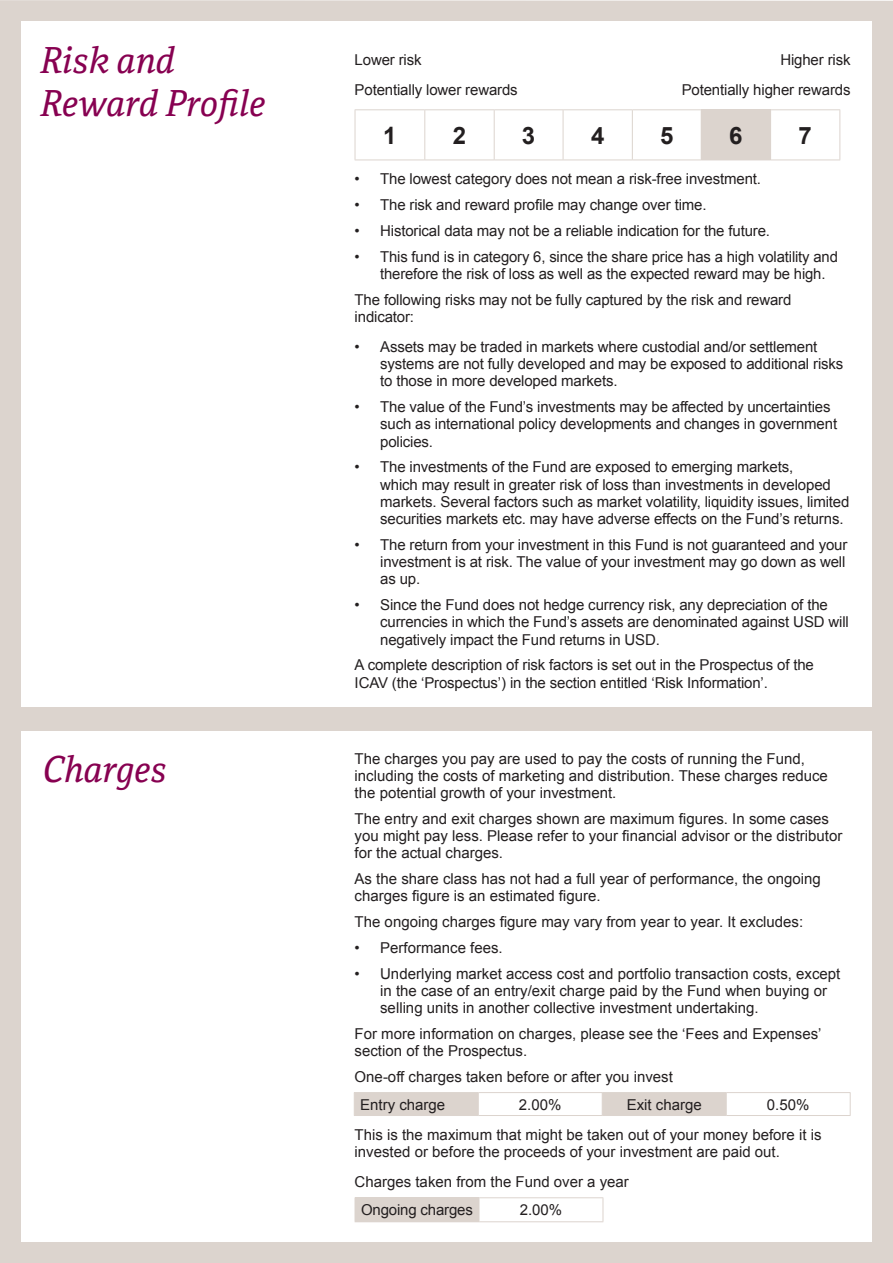
<style>
.page{position:relative;width:893px;height:1263px;background:#dcd4ce}
.page>*{position:absolute;margin:0;border:0;box-sizing:border-box;transform-origin:0 0}
.t1{font:italic 36px/43.2px "Cordale Corp";letter-spacing:-.005em;color:#870151}
.t2{font:700 24px "Arial";color:#231f20}
.t3{font:15px/17.2px "Arial";letter-spacing:-.01em;color:#231f20}
</style>
<div class="page">
<div style="left:21px;top:21px;width:851px;height:686px;background:#fff"></div>
<svg style="left:356px;top:110px;width:483px;height:50px"></svg>
<div style="left:701px;top:110px;width:70px;height:50px;background:#dcd4ce"></div>
<hr style="left:355px;top:109px;width:70px;height:1px;background:#dcd4ce">
<hr style="left:355px;top:110px;width:1px;height:50px;background:#dcd4ce">
<hr style="left:425px;top:109px;width:69px;height:1px;background:#dcd4ce">
<hr style="left:424px;top:110px;width:1px;height:50px;background:#dcd4ce">
<hr style="left:494px;top:109px;width:69px;height:1px;background:#dcd4ce">
<hr style="left:494px;top:110px;width:1px;height:50px;background:#dcd4ce">
<hr style="left:563px;top:109px;width:69px;height:1px;background:#dcd4ce">
<hr style="left:563px;top:110px;width:1px;height:50px;background:#dcd4ce">
<hr style="left:632px;top:109px;width:69px;height:1px;background:#dcd4ce">
<hr style="left:632px;top:110px;width:1px;height:50px;background:#dcd4ce">
<hr style="left:701px;top:109px;width:70px;height:1px;background:#dcd4ce">
<hr style="left:771px;top:109px;width:69px;height:1px;background:#dcd4ce">
<hr style="left:839px;top:110px;width:1px;height:50px;background:#dcd4ce">
<hr style="left:355px;top:160px;width:70px;height:1px;background:#dcd4ce">
<hr style="left:425px;top:160px;width:69px;height:1px;background:#dcd4ce">
<hr style="left:494px;top:160px;width:69px;height:1px;background:#dcd4ce">
<hr style="left:563px;top:160px;width:69px;height:1px;background:#dcd4ce">
<hr style="left:632px;top:160px;width:69px;height:1px;background:#dcd4ce">
<hr style="left:701px;top:160px;width:70px;height:1px;background:#dcd4ce">
<hr style="left:771px;top:160px;width:69px;height:1px;background:#dcd4ce">
<div style="left:21px;top:731px;width:851px;height:511px;background:#fff"></div>
<hr style="left:726px;top:1092px;width:125px;height:1px;background:#dcd4ce">
<svg style="left:354px;top:1092px;width:373px;height:23px"></svg>
<svg style="left:850px;top:1093px;width:1px;height:22px"></svg>
<hr style="left:354px;top:1115px;width:124px;height:1px;background:#dcd4ce">
<hr style="left:478px;top:1115px;width:124px;height:1px;background:#dcd4ce">
<hr style="left:602px;top:1115px;width:124px;height:1px;background:#dcd4ce">
<hr style="left:726px;top:1115px;width:125px;height:1px;background:#dcd4ce">
<div style="left:355px;top:1198px;width:124px;height:24px;background:#dcd4ce"></div>
<hr style="left:355px;top:1197px;width:124px;height:1px;background:#dcd4ce">
<hr style="left:479px;top:1197px;width:124px;height:1px;background:#dcd4ce">
<svg style="left:479px;top:1198px;width:1px;height:23px"></svg>
<svg style="left:603px;top:1198px;width:1px;height:23px"></svg>
<hr style="left:479px;top:1221px;width:124px;height:1px;background:#dcd4ce">
<h1 class="t1" style="left:40px;top:38px;width:226px">Risk and<br>Reward Profile</h1>
<h1 class="t1" style="left:43px;top:748px;width:126px">Charges</h1>
<p class="t3" style="left:355px;top:51px;width:68px">Lower risk</p>
<p class="t3" style="left:355px;top:81px;width:165px">Potentially lower rewards</p>
<p class="t3" style="left:780px;top:51px;width:72px">Higher risk</p>
<p class="t3" style="left:682px;top:81px;width:170px">Potentially higher rewards</p>
<p class="t3" style="left:355px;top:171px;width:7px">•</p>
<p class="t3" style="left:355px;top:196px;width:7px">•</p>
<p class="t3" style="left:355px;top:222px;width:7px">•</p>
<h2 class="t2" style="left:383px;top:119px;width:15px">1</h2>
<p class="t3" style="left:380px;top:171px;width:382px">The lowest category does not mean a risk-free investment.</p>
<h2 class="t2" style="left:453px;top:119px;width:15px">2</h2>
<h2 class="t2" style="left:522px;top:119px;width:15px">3</h2>
<h2 class="t2" style="left:591px;top:119px;width:15px">4</h2>
<h2 class="t2" style="left:729px;top:119px;width:15px">6</h2>
<h2 class="t2" style="left:660px;top:119px;width:15px">5</h2>
<p class="t3" style="left:380px;top:196px;width:328px">The risk and reward profile may change over time.</p>
<p class="t3" style="left:380px;top:222px;width:391px">Historical data may not be a reliable indication for the future.</p>
<h2 class="t2" style="left:799px;top:119px;width:15px">7</h2>
<p class="t3" style="left:380px;top:248px;width:459px">This fund is in category 6, since the share price has a high volatility and</p>
<p class="t3" style="left:355px;top:248px;width:7px">•</p>
<p class="t3" style="left:355px;top:261px;width:472px;line-height:25.8px;text-indent:26px">therefore the risk of loss as well as the expected reward may be high.<br>The following risks may not be fully captured by the risk and reward</p>
<p class="t3" style="left:380px;top:302px;width:439px;line-height:30px;text-indent:-26px">indicator:<br>Assets may be traded in markets where custodial and/or settlement</p>
<p class="t3" style="left:355px;top:338px;width:7px">•</p>
<p class="t3" style="left:355px;top:398px;width:7px">•</p>
<p class="t3" style="left:355px;top:459px;width:7px">•</p>
<p class="t3" style="left:355px;top:536px;width:7px">•</p>
<p class="t3" style="left:355px;top:596px;width:7px">•</p>
<p class="t3" style="left:380px;top:355px;width:465px">systems are not fully developed and may be exposed to additional risks to those in more developed markets.</p>
<p class="t3" style="left:380px;top:398px;width:452px">The value of the Fund s’ investments may be affected by uncertainties</p>
<p class="t3" style="left:380px;top:416px;width:458px">such as international policy developments and changes in government policies.</p>
<p class="t3" style="left:380px;top:459px;width:415px">The investments of the Fund are exposed to emerging markets,</p>
<p class="t3" style="left:380px;top:476px;width:471px">which may result in greater risk of loss than investments in developed markets. Several factors such as market volatility, liquidity issues, limited securities markets etc. may have adverse effects on the Fund s’ returns.</p>
<p class="t3" style="left:380px;top:536px;width:469px">The return from your investment in this Fund is not guaranteed and your</p>
<p class="t3" style="left:380px;top:553px;width:467px">investment is at risk. The value of your investment may go down as well as up.</p>
<p class="t3" style="left:380px;top:596px;width:449px">Since the Fund does not hedge currency risk, any depreciation of the</p>
<p class="t3" style="left:380px;top:614px;width:470px">currencies in which the Fund s’ assets are denominated against USD will negatively impact the Fund returns in USD.</p>
<p class="t3" style="left:355px;top:657px;width:461px">A complete description of risk factors is set out in the Prospectus of the<br>ICAV (the ‘Prospectus’) in the section entitled ‘Risk Information .‘</p>
<p class="t3" style="left:355px;top:750px;width:475px">The charges you pay are used to pay the costs of running the Fund, including the costs of marketing and distribution. These charges reduce the potential growth of your investment.</p>
<p class="t3" style="left:355px;top:810px;width:489px">The entry and exit charges shown are maximum figures In. some cases you might pay less. Please refer to your financial advisor or the distributor for the actual charges.</p>
<p class="t3" style="left:355px;top:870px;width:468px">As the share class has not had a full year of performance, the ongoing charges figure is an estimated figure.</p>
<p class="t3" style="left:380px;top:909px;width:425px;line-height:25.8px;text-indent:-26px">The ongoing charges figure may vary from year to year It. excludes:<br>Performance fees.</p>
<p class="t3" style="left:355px;top:939px;width:7px">•</p>
<p class="t3" style="left:355px;top:965px;width:7px">•</p>
<p class="t3" style="left:380px;top:965px;width:462px">Underlying market access cost and portfolio transaction costs, except</p>
<p class="t3" style="left:380px;top:982px;width:448px">in the case of an entry/exit charge paid by the Fund when buying or selling units in another collective investment undertaking.</p>
<p class="t3" style="left:355px;top:1025px;width:468px">For more information on charges, please see the ‘Fees and Expenses‘ section of the Prospectus.</p>
<p class="t3" style="left:355px;top:1068px;width:320px">One-off charges taken before or after you invest</p>
<p class="t3" style="left:767px;top:1096px;width:44px">0.50%</p>
<p class="t3" style="left:519px;top:1096px;width:44px">2.00%</p>
<p class="t3" style="left:355px;top:1089px;width:468px;line-height:30.3px;text-indent:6px">Entry charge<br>This is the maximum that might be taken out of your money before isit</p>
<p class="t3" style="left:355px;top:1137px;width:427px;line-height:30px">invested or before the proceeds of your investment are paid out.<br>Charges taken from the Fund over a year</p>
<p class="t3" style="left:520px;top:1201px;width:44px">2.00%</p>
<p class="t3" style="left:627px;top:1096px;width:77px">Exit charge</p>
<p class="t3" style="left:361px;top:1201px;width:113px">Ongoing charges</p>
</div>
